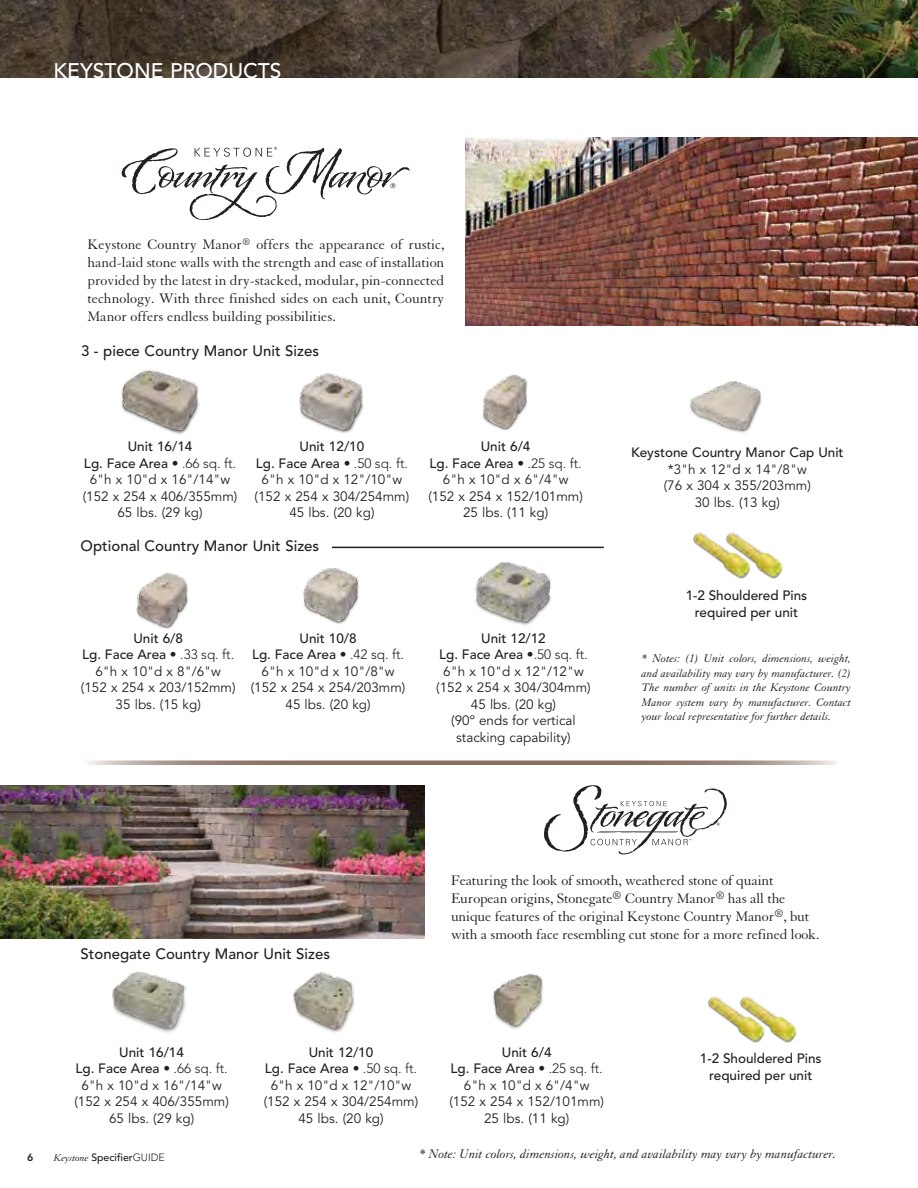
<style>
.page{position:relative;width:918px;height:1188px;background:#fff}
.page>*{position:absolute;margin:0;border:0;box-sizing:border-box;transform-origin:0 0}
.t1{font:500 21px "Avenir";color:#fff}
.t2{font:15px/18px "Granjon";letter-spacing:-.01em;color:#231f20;text-align:justify}
.t3{font:500 15px "Avenir";color:#231f20}
.t4{font:13.5px/16.5px "Avenir";color:#231f20;text-align:center}
.t5{font:500 13.5px/16.5px "Avenir";color:#231f20;text-align:center}
.t6{font:italic 13.5px "Granjon";color:#231f20}
.t7{font:italic 12px/14.4px "Granjon";color:#231f20;text-align:justify}
.t8{font:500 10.5px "Avenir";color:#231f20}
.t9{font:800 10.5px "Avenir";color:#231f20}
.s1{font-weight:500}
.s2{font-weight:300}
.s3{font-family:"Granjon";font-weight:400;font-style:italic}
</style>
<div class="page">
<img style="left:466px;top:138px;width:452px;height:188px">
<svg style="left:121px;top:147px;width:289px;height:73px"></svg>
<img style="left:690px;top:381px;width:72px;height:52px">
<img style="left:121px;top:369px;width:78px;height:65px">
<img style="left:299px;top:373px;width:65px;height:60px">
<img style="left:482px;top:374px;width:46px;height:57px">
<img style="left:459px;top:548px;width:103px;height:77px">
<img style="left:759px;top:549px;width:24px;height:30px">
<img style="left:693px;top:532px;width:66px;height:47px">
<hr style="left:332px;top:547px;width:272px;height:1px;background:#231f20">
<svg style="left:87px;top:760px;width:750px;height:5px"></svg>
<img style="left:136px;top:573px;width:52px;height:56px">
<img style="left:303px;top:568px;width:56px;height:56px">
<img style="left:0;top:786px;width:424px;height:152px">
<svg style="left:544px;top:785px;width:183px;height:70px"></svg>
<img style="left:112px;top:971px;width:74px;height:62px">
<img style="left:293px;top:972px;width:62px;height:61px">
<img style="left:492px;top:973px;width:51px;height:56px">
<img style="left:773px;top:1013px;width:24px;height:30px">
<img style="left:707px;top:996px;width:66px;height:47px">
<img style="left:0;top:0;width:918px;height:77px">
<h1 class="t1" style="left:54px;top:59px;width:230px">Keystone Products</h1>
<p class="t2" style="left:88px;top:235px;width:358px">Keystone Country Manor<sup>®</sup> offers the appearance of rustic, hand-laid stone walls with the strength and ease of installation provided by the latest in dry-stacked, modular, pin-connected technology. With three finished sides on each unit, Country Manor offers endless building possibilities.</p>
<p class="t3" style="left:81px;top:342px;width:240px">3 - piece Country Manor U nit Sizes</p>
<p class="t4" style="left:83px;top:439px;width:156px"><span class="s1">Unit 16/14<br>Lg. Face Area</span> <span class="s2">• .66 sq. ft.<br></span>6"h x 10"d x 16"/14"w (152 x 254 x 406/355mm)<br>65 lbs. (29 kg)</p>
<p class="t4" style="left:255px;top:439px;width:156px"><span class="s1">Unit 12/10<br>Lg. Face Area</span> <span class="s2">• .50 sq. ft.<br></span>6"h x 10"d x 12"/10"w (152 x 254 x 304/254mm)<br>45 lbs. (20 kg)</p>
<p class="t4" style="left:428px;top:439px;width:156px"><span class="s1">U nit 6/4<br>Lg. Face Area</span> <span class="s2">• .25 sq. ft.<br></span>6"h x 10"d x 6"/4"w (152 x 254 x 152/101mm)<br>25 lbs. (11 kg)</p>
<p class="t5" style="left:631px;top:445px;width:214px">Keystone Country Manor Cap U nit</p>
<p class="t4" style="left:664px;top:461px;width:149px">*3"h x 12"d x 14"/8"w (76 x 304 x 355/203mm)<br>30 lbs. (13 kg)</p>
<p class="t3" style="left:81px;top:537px;width:240px">Optional Country Manor U nit Sizes</p>
<p class="t4" style="left:81px;top:630px;width:156px"><span class="s1">U nit 6/8<br>Lg. Face Area</span> <span class="s2">• .33 sq. ft.<br></span>6"h x 10"d x 8"/6"w (152 x 254 x 203/152mm)<br>35 lbs. (15 kg)</p>
<p class="t4" style="left:251px;top:630px;width:156px"><span class="s1">U nit 10/8<br>Lg. Face Area</span> <span class="s2">• .42 sq. ft.<br></span>6"h x 10"d x 10"/8"w (152 x 254 x 254/203mm)<br>45 lbs. (20 kg)</p>
<p class="t4" style="left:436px;top:630px;width:156px"><span class="s1">Unit 12/12<br>Lg. Face Area</span> <span class="s2">•.50 sq. ft.<br></span>6"h x 10"d x 12"/12"w (152 x 254 x 304/304mm)<br>45 lbs. (20 kg)<br>(90º ends for vertical stacking capability)</p>
<p class="t5" style="left:686px;top:588px;width:123px">1-2 Shouldered Pins required per unit</p>
<p class="t7" style="left:642px;top:652px;width:211px">* Notes: (1) Unit colors, dimensions, weight, and availability may vary by manufacturer. (2)<br>The number of units in the Keystone Country Manor system vary by manufacturer. Contact your local representative for further details.</p>
<p class="t3" style="left:81px;top:945px;width:251px">Stonegate Country Manor U nit Sizes</p>
<p class="t2" style="left:451px;top:871px;width:370px;text-align:left">Featuring the look of smooth, weathered stone of quaint European origins, Stonegate<sup>®</sup> Country Manor<sup>®</sup> has all the unique features of the original Keystone Country Manor<sup>®</sup>, but with a smooth face resembling cut stone for a more refined look.</p>
<p class="t4" style="left:74px;top:1044px;width:156px"><span class="s1">Unit 16/14<br>Lg. Face Area</span> <span class="s2">• .66 sq. ft.<br></span>6"h x 10"d x 16"/14"w (152 x 254 x 406/355mm)<br>65 lbs. (29 kg)</p>
<p class="t9" style="left:27px;top:1151px;width:8px">6</p>
<p class="t8" style="left:54px;top:1151px;width:112px"><span class="s3">Keystone</span> Specifier<span class="s2">GUIDE</span></p>
<p class="t4" style="left:264px;top:1044px;width:156px"><span class="s1">Unit 12/10<br>Lg. Face Area</span> <span class="s2">• .50 sq. ft.<br></span>6"h x 10"d x 12"/10"w (152 x 254 x 304/254mm)<br>45 lbs. (20 kg)</p>
<p class="t4" style="left:449px;top:1044px;width:156px"><span class="s1">U nit 6/4<br>Lg. Face Area</span> <span class="s2">• .25 sq. ft.<br></span>6"h x 10"d x 6"/4"w (152 x 254 x 152/101mm)<br>25 lbs. (11 kg)</p>
<p class="t5" style="left:700px;top:1051px;width:123px">1-2 Shouldered Pins required per unit</p>
<p class="t6" style="left:419px;top:1146px;width:418px">* Note: Unit colors, dimensions, weight, and availability may vary by manufacturer.</p>
</div>
